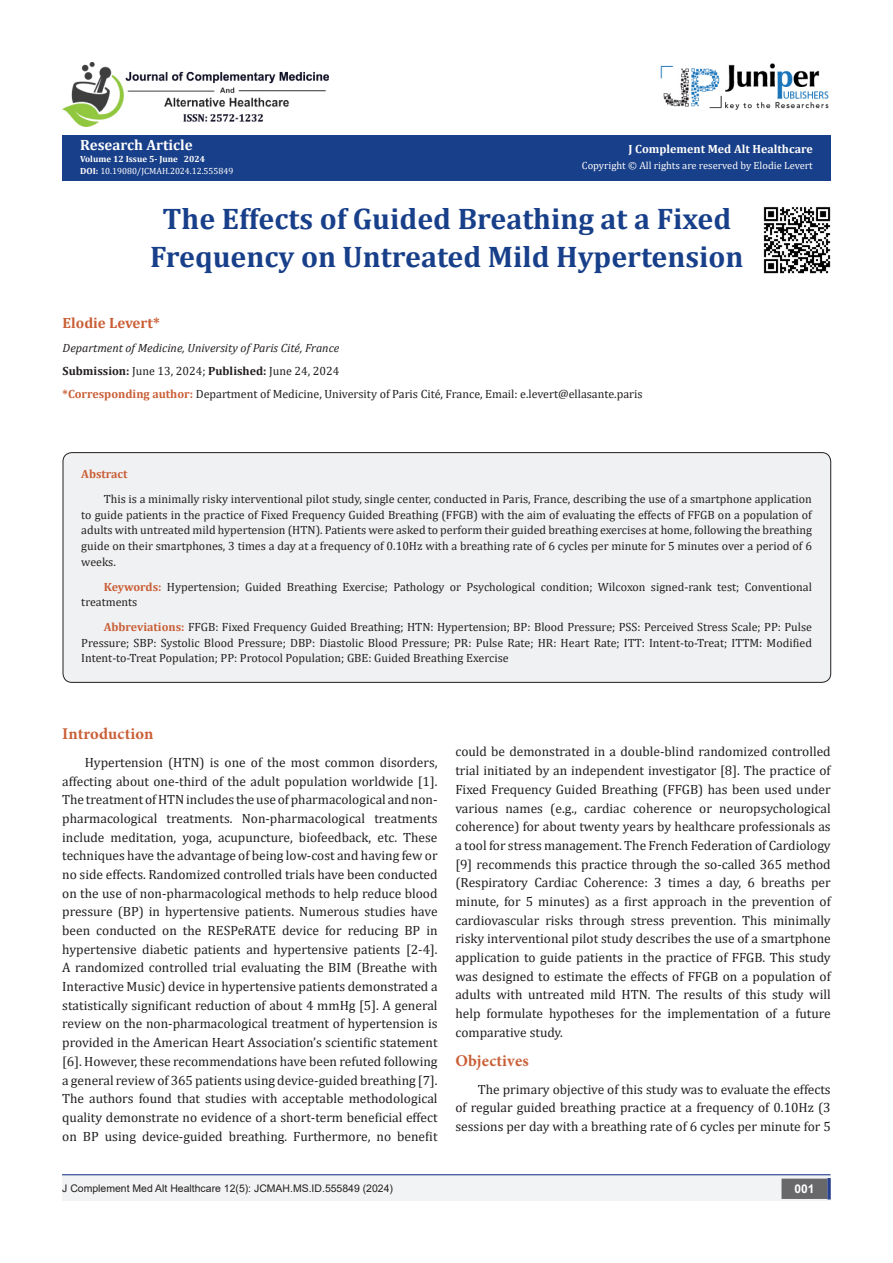
<style>
.page{position:relative;width:893px;height:1263px;background:#fff}
.page>*{position:absolute;margin:0;border:0;box-sizing:border-box;transform-origin:0 0}
.t1{font:700 29.85px/37.3px "Cambria";color:#183f89;text-align:center}
.t2{font:700 16.5px "Minion Pro";letter-spacing:.01em;color:#ca5f37}
.t3{font:700 15px "Cambria";color:#fff}
.t4{font:700 15px "Cambria";color:#ca5f37}
.t5{font:13.5px/18.8px "Cambria";color:#231f20;text-align:justify}
.List_Paragraph{font:12px/15.8px "Cambria";color:#231f20;text-align:justify}
.t6{font:italic 12px "Cambria";color:#231f20}
.t7{font:700 12px "Cambria";color:#fffefc}
.t8{font:700 12px "Cambria";color:#ca5f37}
.t9{font:700 12px "Arial";color:#fff}
.t10{font:10.5px "Arial";color:#231f20}
.t11{font:10.5px "Cambria";color:#fffefc}
.t12{font:9px "Cambria";color:#fff}
.t13{font:700 9px "Cambria";color:#fffefc}
.s1{font-weight:700;color:#fffefc}
.s2{font-weight:700}
.s3{font-weight:700;color:#ca5f37}
</style>
<div class="page">
<div style="left:62px;top:135px;width:769px;height:45px;background:#183f89"></div>
<div style="left:62px;top:1175px;width:441px;height:26px;background:#f2f3f4"></div>
<div style="left:503px;top:1175px;width:328px;height:26px;background:#f2f3f4"></div>
<div style="left:782px;top:1179px;width:45px;height:19px;background:#68676a"></div>
<div style="left:781px;top:1178px;width:46px;height:21px;border:2px solid #68676a"></div>
<svg style="left:827px;top:1178px;width:4px;height:21px"></svg>
<img style="left:661px;top:63px;width:168px;height:47px">
<hr style="left:62px;top:1174px;width:768px;height:1px;background:#253f8e">
<img style="left:62px;top:62px;width:266px;height:65px">
<div style="left:63px;top:453px;width:768px;height:229px;background:#f0f1f2;border-radius:9px"></div>
<div style="left:63px;top:452px;width:768px;height:231px;border:1px solid #231f20;border-radius:9px"></div>
<img style="left:763px;top:206px;width:68px;height:68px">
<p class="t3" style="left:80px;top:134px;width:114px">Research Article</p>
<p class="t13" style="left:80px;top:153px;width:127px">Volume 12 Issue 5- June 2024</p>
<p class="t12" style="left:80px;top:166px;width:155px"><span class="s1">DOI:</span> 10.19080/JCMAH.2024.12.555849</p>
<p class="t7" style="left:628px;top:141px;width:186px">J Complement Med Alt Healthcare</p>
<p class="t11" style="left:582px;top:159px;width:232px">Copyright © All rights are reserved by Elodie Levert</p>
<p class="t1" style="left:150px;top:199px;width:595px">The Effects of Guided Breathing at a Fixed<br>Frequency on Untreated Mild Hypertension</p>
<p class="t4" style="left:63px;top:312px;width:99px">Elodie Levert*</p>
<p class="t6" style="left:63px;top:339px;width:278px">Department of Medicine, University of Paris Cité, France</p>
<p class="List_Paragraph" style="left:63px;top:363px;width:278px"><span class="s2">Submission:</span> June 13, 2024; <span class="s2">Published:</span> June 24, 2024</p>
<p class="List_Paragraph" style="left:63px;top:386px;width:581px"><span class="s3">*Corresponding author:</span> Department of Medicine, University of Paris Cité, France, Email: e.levert@ellasante.paris</p>
<p class="t8" style="left:81px;top:466px;width:48px">Abstract</p>
<p class="List_Paragraph" style="left:81px;top:491px;width:732px;text-indent:22px">This is a minimally risky interventional pilot study, single center, conducted in Paris, France, describing the use of a smartphone application to guide patients in the practice of Fixed Frequency Guided Breathing (FFGB) with the aim of evaluating the effects of FFGB on a population of adults with untreated mild hypertension (HTN). Patients were asked to perform their guided breathing exercises at home, following the breathing guide on their smartphones, 3 times a day at a frequency of 0.10Hz with a breathing rate of 6 cycles per minute for 5 minutes over a period of 6 weeks.</p>
<p class="List_Paragraph" style="left:81px;top:578px;width:732px;text-indent:22px"><span class="s3">Keywords:</span> Hypertension; Guided Breathing Exercise; Pathology or Psychological condition; Wilcoxon signed-rank test; Conventional treatments</p>
<p class="List_Paragraph" style="left:81px;top:619px;width:732px;text-indent:22px"><span class="s3">Abbreviations:</span> FFGB: Fixed Frequency Guided Breathing; HTN: Hypertension; BP: Blood Pressure; PSS: Perceived Stress Scale; PP: Pulse Pressure; SBP: Systolic Blood Pressure; DBP: Diastolic Blood Pressure; PR: Pulse Rate; HR: Heart Rate; ITT: Intent-to-Treat; ITTM: Modified Intent-to-Treat Population; PP: Protocol Population; GBE: Guided Breathing Exercise</p>
<p class="t2" style="left:62px;top:722px;width:93px">Introduction</p>
<p class="t5" style="left:62px;top:753px;width:377px;text-indent:22px">Hypertension (HTN) is one of the most common disorders, affecting about one-third of the adult population worldwide [1].<br>The treatment of HTN includes the use of pharmacological and non&shy;pharmacological treatments. Non-pharmacological treatments include meditation, yoga, acupuncture, biofeedback, etc. These techniques have the advantage of being low-cost and having few or no side effects. Randomized controlled trials have been conducted on the use of non-pharmacological methods to help reduce blood pressure (BP) in hypertensive patients. Numerous studies have been conducted on the RESPeRATE device for reducing BP in hypertensive diabetic patients and hypertensive patients [2-4].<br>A randomized controlled trial evaluating the BIM (Breathe with Interactive Music) device in hypertensive patients demonstrated a statistically significant reduction of about 4 mmHg [5]. A general review on the non-pharmacological treatment of hypertension is provided in the American Heart Association’s scientific statement [6]. However, these recommendations have been refuted following a general review of 365 patients using device-guided breathing [7].<br>The authors found that studies with acceptable methodological quality demonstrate no evidence of a short-term beneficial effect on BP using device-guided breathing. Furthermore, no benefit</p>
<p class="t5" style="left:455px;top:742px;width:377px">could be demonstrated in a double-blind randomized controlled trial initiated by an independent investigator [8]. The practice of Fixed Frequency Guided Breathing (FFGB) has been used under various names (e.g., cardiac coherence or neuropsychological coherence) for about twenty years by healthcare professionals as a tool for stress management. The French Federation of Cardiology [9] recommends this practice through the so-called 365 method (Respiratory Cardiac Coherence: 3 times a day, 6 breaths per minute, for 5 minutes) as a first approach in the prevention of cardiovascular risks through stress prevention. This minimally risky interventional pilot study describes the use of a smartphone application to guide patients in the practice of FFGB. This study was designed to estimate the effects of FFGB on a population of adults with untreated mild HTN. The results of this study will help formulate hypotheses for the implementation of a future comparative study.</p>
<p class="t2" style="left:455px;top:1049px;width:75px">Objectives</p>
<p class="t5" style="left:455px;top:1079px;width:377px;text-indent:22px">The primary objective of this study was to evaluate the effects of regular guided breathing practice at a frequency of 0.10Hz (3 sessions per day with a breathing rate of 6 cycles per minute for 5</p>
<p class="t10" style="left:62px;top:1181px;width:332px">J Complement Med Alt Healthcare 12(5): JCMAH.MS.ID.555849 (2024)</p>
<p class="t9" style="left:794px;top:1180px;width:22px">001</p>
</div>
